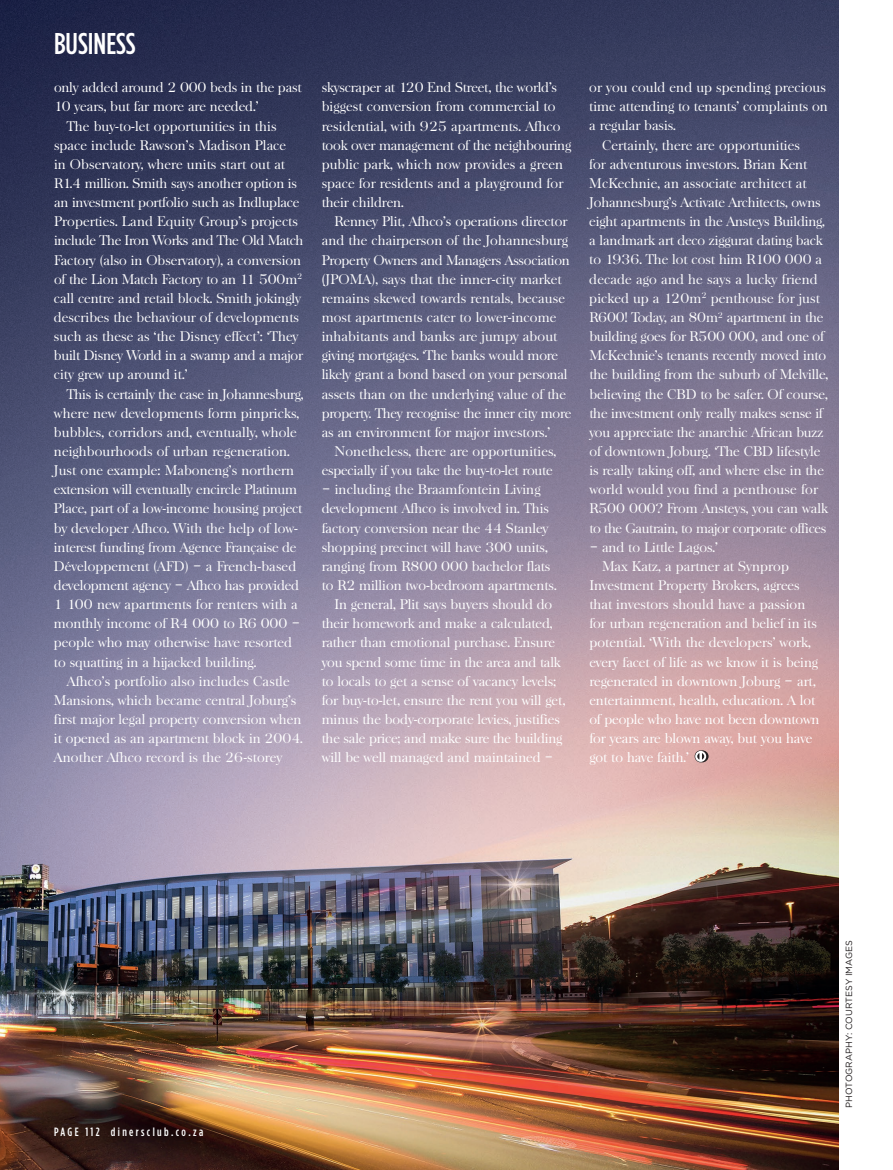
<style>
.page{position:relative;width:893px;height:1170px;background:#fff}
.page>*{position:absolute;margin:0;border:0;box-sizing:border-box;transform-origin:0 0}
.t1{font:500 30px "Gotham Condensed";color:#fff}
.t2{font:300 13.5px/19.2px "Baskerville";color:#fff}
.t3{font:300 13.5px "Baskerville";letter-spacing:-.02em;color:#fff}
.t4{font:500 12px "Gotham Condensed";letter-spacing:.2em;color:#fff}
.t5{font:9px "Gotham";color:#231f20}
</style>
<div class="page">
<img style="left:0;top:0;width:839px;height:1169px">
<svg style="left:695px;top:750px;width:14px;height:12px"></svg>
<h1 class="t1" style="left:54px;top:27px;width:83px">BUSINESS</h1>
<p class="t2" style="left:54px;top:78px;width:249px">only added around 2 000 beds in the past</p>
<p class="t2" style="left:54px;top:97px;width:206px">10 years, but far more are needed.’</p>
<p class="t2" style="left:67px;top:116px;width:211px">The buy-to-let opportunities in this</p>
<p class="t2" style="left:54px;top:135px;width:234px">space include Rawson’s Madison Place</p>
<p class="t2" style="left:54px;top:155px;width:233px">in Observatory, where units start out at</p>
<p class="t2" style="left:54px;top:174px;width:244px">R1.4 million. Smith says another option is</p>
<p class="t2" style="left:54px;top:193px;width:247px">an investment portfolio such as Indluplace</p>
<p class="t2" style="left:54px;top:212px;width:246px">Properties. Land Equity Group’s projects</p>
<p class="t3" style="left:54px;top:232px;width:251px">include The Iron Works and The Old Match</p>
<p class="t2" style="left:54px;top:250px;width:249px">Factory (also in Observatory), a conversion</p>
<p class="t2" style="left:54px;top:269px;width:250px">of the Lion Match Factory to an 11 500m<sup>2</sup></p>
<p class="t2" style="left:54px;top:289px;width:249px">call centre and retail block. Smith jokingly</p>
<p class="t2" style="left:54px;top:308px;width:247px">describes the behaviour of developments</p>
<p class="t2" style="left:54px;top:327px;width:246px">such as these as ‘the Disney effect’: ‘They</p>
<p class="t2" style="left:54px;top:346px;width:250px">built Disney World in a swamp and a major</p>
<p class="t2" style="left:54px;top:365px;width:135px">city grew up around it.’</p>
<p class="t2" style="left:67px;top:384px;width:238px">This is certainly the case in Johannesburg,</p>
<p class="t2" style="left:54px;top:403px;width:247px">where new developments form pinpricks,</p>
<p class="t2" style="left:54px;top:422px;width:244px">bubbles, corridors and, eventually, whole</p>
<p class="t2" style="left:54px;top:442px;width:237px">neighbourhoods of urban regeneration.</p>
<p class="t2" style="left:54px;top:461px;width:241px">Just one example: Maboneng’s northern</p>
<p class="t2" style="left:54px;top:480px;width:245px">extension will eventually encircle Platinum</p>
<p class="t2" style="left:54px;top:499px;width:250px">Place, part of a low-income housing project</p>
<p class="t2" style="left:54px;top:518px;width:245px">by developer Afhco. With the help of low-</p>
<p class="t2" style="left:54px;top:537px;width:244px">interest funding from Agence Française de</p>
<p class="t2" style="left:54px;top:556px;width:244px">Développement (AFD) – a French-based</p>
<p class="t2" style="left:54px;top:576px;width:247px">development agency – Afhco has provided</p>
<p class="t2" style="left:54px;top:595px;width:245px">1 100 new apartments for renters with a</p>
<p class="t2" style="left:54px;top:614px;width:248px">monthly income of R4 000 to R6 000 –</p>
<p class="t2" style="left:54px;top:633px;width:239px">people who may otherwise have resorted</p>
<p class="t2" style="left:54px;top:652px;width:204px">to squatting in a hijacked building.</p>
<p class="t2" style="left:67px;top:671px;width:224px">Afhco’s portfolio also includes Castle</p>
<p class="t2" style="left:54px;top:690px;width:244px">Mansions, which became central Joburg’s</p>
<p class="t2" style="left:54px;top:709px;width:249px">first major legal property conversion when</p>
<p class="t2" style="left:54px;top:729px;width:250px">it opened as an apartment block in 2004.</p>
<p class="t2" style="left:54px;top:748px;width:230px">Another Afhco record is the 26-storey</p>
<p class="t2" style="left:322px;top:78px;width:251px">skyscraper at 120 End Street, the world’s biggest conversion from commercial to residential, with 925 apartments. Afhco took over management of the neighbouring public park, which now provides a green space for residents and a playground for their children.</p>
<p class="t2" style="left:322px;top:212px;width:251px;text-indent:13px">Renney Plit, Afhco’s operations director and the chairperson of the Johannesburg Property Owners and Managers Association (JPOMA), says that the inner-city market remains skewed towards rentals, because most apartments cater to lower-income inhabitants and banks are jumpy about giving mortgages. ‘The banks would more likely grant a bond based on your personal assets than on the underlying value of the property. They recognise the inner city more as an environment for major investors.’</p>
<p class="t2" style="left:322px;top:442px;width:236px;text-align:right">Nonetheless, there are opportunities, especially if you take the buy-to-let route</p>
<p class="t2" style="left:322px;top:480px;width:220px">– including the Braamfontein Living</p>
<p class="t2" style="left:322px;top:499px;width:229px">development Afhco is involved in. This</p>
<p class="t2" style="left:322px;top:518px;width:228px">factory conversion near the 44 Stanley</p>
<p class="t2" style="left:322px;top:537px;width:228px">shopping precinct will have 300 units,</p>
<p class="t2" style="left:322px;top:556px;width:230px">ranging from R800 000 bachelor flats</p>
<p class="t2" style="left:322px;top:575px;width:236px">to R2 million two-bedroom apartments.</p>
<p class="t2" style="left:334px;top:595px;width:219px">In general, Plit says buyers should do</p>
<p class="t2" style="left:322px;top:614px;width:232px">their homework and make a calculated,</p>
<p class="t2" style="left:322px;top:633px;width:235px">rather than emotional purchase. Ensure</p>
<p class="t2" style="left:322px;top:652px;width:241px">you spend some time in the area and talk</p>
<p class="t2" style="left:322px;top:671px;width:236px">to locals to get a sense of vacancy levels;</p>
<p class="t2" style="left:322px;top:690px;width:245px">for buy-to-let, ensure the rent you will get,</p>
<p class="t2" style="left:322px;top:709px;width:240px">minus the body-corporate levies, justifies</p>
<p class="t2" style="left:322px;top:728px;width:242px">the sale price; and make sure the building</p>
<p class="t2" style="left:322px;top:748px;width:233px">will be well managed and maintained –</p>
<p class="t2" style="left:589px;top:78px;width:238px">or you could end up spending precious</p>
<p class="t2" style="left:589px;top:97px;width:240px">time attending to tenants’ complaints on</p>
<p class="t2" style="left:589px;top:116px;width:88px">a regular basis.</p>
<p class="t2" style="left:602px;top:135px;width:199px">Certainly, there are opportunities</p>
<p class="t2" style="left:589px;top:154px;width:219px">for adventurous investors. Brian Kent</p>
<p class="t2" style="left:589px;top:174px;width:219px">McKechnie, an associate architect at</p>
<p class="t2" style="left:589px;top:193px;width:233px">Johannesburg’s Activate Architects, owns</p>
<p class="t2" style="left:589px;top:212px;width:237px">eight apartments in the Ansteys Building,</p>
<p class="t2" style="left:589px;top:231px;width:235px">a landmark art deco ziggurat dating back</p>
<p class="t2" style="left:589px;top:250px;width:234px">to 1936. The lot cost him R100 000 a</p>
<p class="t2" style="left:589px;top:269px;width:230px">decade ago and he says a lucky friend</p>
<p class="t2" style="left:589px;top:289px;width:232px">picked up a 120m<sup>2</sup> penthouse for just</p>
<p class="t2" style="left:589px;top:308px;width:235px">R600! Today, an 80m<sup>2</sup> apartment in the</p>
<p class="t2" style="left:589px;top:327px;width:236px">building goes for R500 000, and one of</p>
<p class="t2" style="left:589px;top:346px;width:238px">McKechnie’s tenants recently moved into</p>
<p class="t2" style="left:589px;top:365px;width:240px">the building from the suburb of Melville,</p>
<p class="t2" style="left:589px;top:384px;width:240px">believing the CBD to be safer. Of course,</p>
<p class="t2" style="left:589px;top:403px;width:235px">the investment only really makes sense if</p>
<p class="t2" style="left:589px;top:422px;width:235px">you appreciate the anarchic African buzz</p>
<p class="t2" style="left:589px;top:442px;width:233px">of downtown Joburg. ‘The CBD lifestyle</p>
<p class="t2" style="left:589px;top:461px;width:236px">is really taking off, and where else in the</p>
<p class="t2" style="left:589px;top:480px;width:230px">world would you find a penthouse for</p>
<p class="t2" style="left:589px;top:499px;width:240px">R500 000? From Ansteys, you can walk</p>
<p class="t3" style="left:589px;top:519px;width:238px">to the Gautrain, to major corporate offices</p>
<p class="t2" style="left:589px;top:537px;width:130px">– and to Little Lagos.’</p>
<p class="t2" style="left:602px;top:556px;width:188px">Max Katz, a partner at Synprop</p>
<p class="t2" style="left:589px;top:576px;width:212px">Investment Property Brokers, agrees</p>
<p class="t2" style="left:589px;top:595px;width:218px">that investors should have a passion</p>
<p class="t2" style="left:589px;top:614px;width:229px">for urban regeneration and belief in its</p>
<p class="t2" style="left:589px;top:633px;width:223px">potential. ‘With the developers’ work,</p>
<p class="t2" style="left:589px;top:652px;width:230px">every facet of life as we know it is being</p>
<p class="t2" style="left:589px;top:671px;width:228px">regenerated in downtown Joburg – art,</p>
<p class="t2" style="left:589px;top:690px;width:227px">entertainment, health, education. A lot</p>
<p class="t2" style="left:589px;top:709px;width:232px">of people who have not been downtown</p>
<p class="t2" style="left:589px;top:729px;width:225px">for years are blown away, but you have</p>
<p class="t2" style="left:589px;top:748px;width:101px">got to have faith.’</p>
<p class="t4" style="left:54px;top:1124px;width:151px">PAGE 112 dinersclub.co.za</p>
<p class="t5" style="left:844px;top:1107px;width:169px;rotate:-90deg">PHOTOGRAPHY: COURTESY IMAGES</p>
</div>
